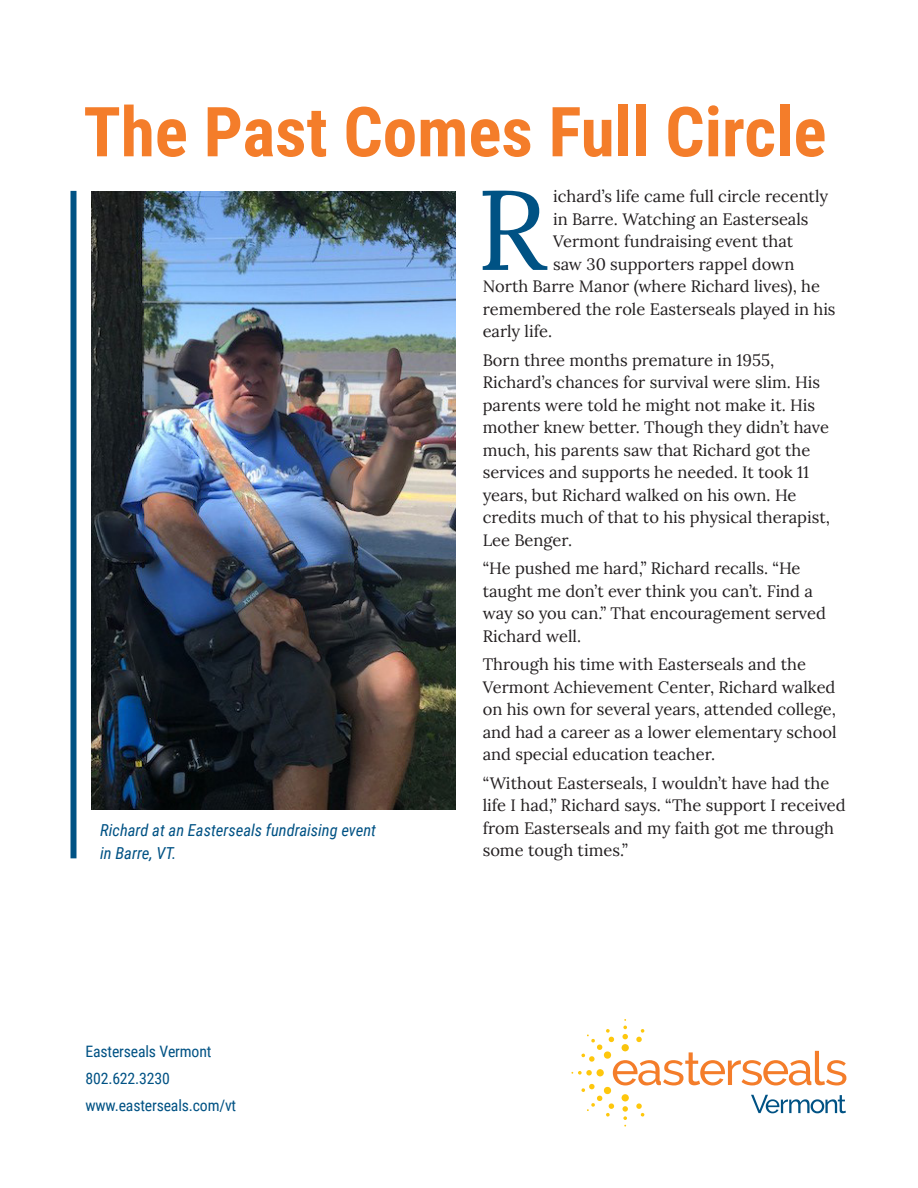
<style>
.page{position:relative;width:918px;height:1188px;background:#fff}
.page>*{position:absolute;margin:0;border:0;box-sizing:border-box;transform-origin:0 0}
.Lora_body_drop_cap{font:112.95px "Lora";color:#005284}
.Headline{font:700 69px "Roboto Condensed";color:#f47d2a}
.Lora_body{font:16.5px/22.5px "Lora";color:#231f20}
.Lora_body_drop_cap-2{font:16.5px "Lora";color:#231f20}
.caption_blue{font:italic 16.5px/22.5px "Roboto Condensed";color:#005284}
.t1{font:15.75px "Roboto Condensed";letter-spacing:-.01em;color:#005284}
</style>
<div class="page">
<div style="left:70px;top:191px;width:6px;height:667px;background:#005284"></div>
<img style="left:92px;top:191px;width:364px;height:619px">
<svg style="left:571px;top:1019px;width:275px;height:108px"></svg>
<p class="Headline" style="left:83px;top:83px;width:745px">The Past Comes Full Circle</p>
<p class="caption_blue" style="left:100px;top:819px;width:277px">Richard at an Easterseals fundraising event in Barre, VT.</p>
<p class="t1" style="left:86px;top:1041px;width:128px">Easterseals Vermont</p>
<p class="t1" style="left:86px;top:1068px;width:86px">802.622.3230</p>
<p class="t1" style="left:86px;top:1095px;width:152px">www.easterseals.com/vt</p>
<p class="Lora_body_drop_cap" style="left:476px;top:144px;width:72px">R</p>
<p class="Lora_body_drop_cap-2" style="left:553px;top:184px;width:277px">ichard’s life came full circle recently</p>
<p class="Lora_body_drop_cap-2" style="left:553px;top:207px;width:257px">in Barre. Watching an Easterseals</p>
<p class="Lora_body_drop_cap-2" style="left:553px;top:229px;width:242px">Vermont fundraising event that</p>
<p class="Lora_body_drop_cap-2" style="left:553px;top:252px;width:243px">saw 30 supporters rappel down</p>
<p class="Lora_body_drop_cap-2" style="left:483px;top:274px;width:339px">North Barre Manor (where Richard lives), he</p>
<p class="Lora_body_drop_cap-2" style="left:483px;top:297px;width:354px">remembered the role Easterseals played in his</p>
<p class="Lora_body_drop_cap-2" style="left:483px;top:319px;width:71px">early life.</p>
<p class="Lora_body" style="left:483px;top:348px;width:349px">Born three months premature in 1955, Richard’s chances for survival were slim. His parents were told he might not make it. His mother knew better. Though they didn’t have much, his parents saw that Richard got the services and supports he needed. It took 11 years, but Richard walked on his own. He credits much of that to his physical therapist, Lee Benger.</p>
<p class="Lora_body" style="left:483px;top:556px;width:345px">“He pushed me hard,” Richard recalls. “He taught me don’t ever think you can’t. Find a way so you can.” That encouragement served Richard well.</p>
<p class="Lora_body" style="left:483px;top:652px;width:355px">Through his time with Easterseals and the Vermont Achievement Center, Richard walked on his own for several years, attended college, and had a career as a lower elementary school and special education teacher.</p>
<p class="Lora_body" style="left:483px;top:771px;width:364px">“Without Easterseals, I wouldn’t have had the life I had,” Richard says. “The support I received from Easterseals and my faith got me through some tough times.”</p>
</div>
